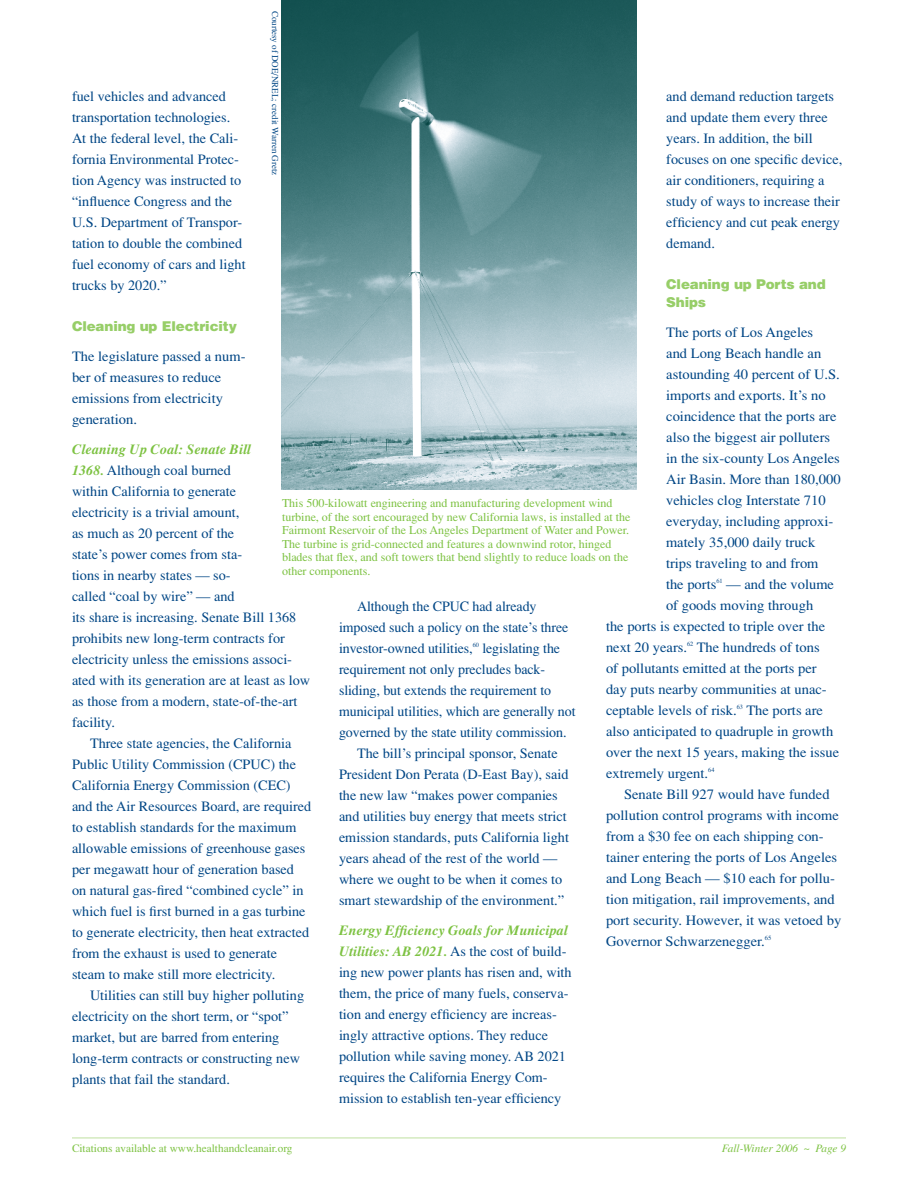
<style>
.page{position:relative;width:918px;height:1188px;background:#fff}
.page>*{position:absolute;margin:0;border:0;box-sizing:border-box;transform-origin:0 0}
.t1{font:14.25px/21px "Times";color:#004685}
.t2{font:900 13.5px/18px "Helvetica";letter-spacing:-.01em;color:#97ce68}
.t3{font:12px/13.5px "Times";color:#7dc242}
.t4{font:11.25px "Times";color:#7dc242}
.t5{font:italic 11.25px "Times";color:#7dc242}
.t6{font:9px "Times";color:#004685}
.s1{font-weight:700;font-style:italic;color:#7dc242}
</style>
<div class="page">
<hr style="left:72px;top:1138px;width:774px;height:1px;background:#bee1a0">
<img style="left:282px;top:0;width:354px;height:489px">
<p class="t6" style="left:280px;top:10px;width:166px;rotate:90deg">Courtesy of DOE/NREL; credit Warren Gretz</p>
<p class="t1" style="left:72px;top:86px;width:175px">fuel vehicles and advanced transportation technologies.<br>At the federal level, the Cali&shy;fornia Environmental Protec&shy;tion Agency was instructed to “influence Congress and the<br>U.S. Department of Transpor&shy;tation to double the combined fuel economy of cars and light trucks by 2020.”</p>
<p class="t2" style="left:72px;top:316px;width:167px">Cleaning up Electricity</p>
<p class="t1" style="left:72px;top:345px;width:175px">The legislature passed a num&shy;ber of measures to reduce emissions from electricity generation.</p>
<p class="t1" style="left:72px;top:438px;width:240px"><span class="s1">Cleaning Up Coal: Senate Bill<br>1368.</span> Although coal burned<br>within California to generate<br>electricity is a trivial amount,<br>as much as 20 percent of the<br>state’s power comes from sta-<br>tions in nearby states — so-<br>called “coal by wire” — and<br>its share is increasing. Senate Bill 1368 prohibits new long-term contracts for electricity unless the emissions associ&shy;ated with its generation are at least as low as those from a modern, state-of-the-art facility.</p>
<p class="t1" style="left:72px;top:732px;width:241px;text-indent:18px">Three state agencies, the California Public Utility Commission (CPUC) the California Energy Commission (CEC) and the Air Resources Board, are required to establish standards for the maximum allowable emissions of greenhouse gases per megawatt hour of generation based on natural gas-fired “combined cycle” in which fuel is first burned in a gas turbine to generate electricity, then heat extracted from the exhaust is used to generate steam to make still more electricity.</p>
<p class="t1" style="left:72px;top:984px;width:234px;text-indent:18px">Utilities can still buy higher polluting electricity on the short term, or “spot” market, but are barred from entering long-term contracts or constructing new plants that fail the standard.</p>
<p class="t1" style="left:666px;top:86px;width:178px">and demand reduction targets and update them every three years. In addition, the bill focuses on one specific device, air conditioners, requiring a study of ways to increase their efficiency and cut peak energy demand.</p>
<p class="t2" style="left:666px;top:274px;width:161px">Cleaning up Ports and<br>Ships</p>
<p class="t1" style="left:666px;top:321px;width:148px">The ports of Los Angeles</p>
<p class="t1" style="left:666px;top:342px;width:157px">and Long Beach handle an</p>
<p class="t1" style="left:666px;top:363px;width:175px">astounding 40 percent of U.S.</p>
<p class="t1" style="left:666px;top:384px;width:161px">imports and exports. It’s no</p>
<p class="t1" style="left:666px;top:405px;width:172px">coincidence that the ports are</p>
<p class="t1" style="left:666px;top:426px;width:165px">also the biggest air polluters</p>
<p class="t1" style="left:666px;top:447px;width:175px">in the six-county Los Angeles</p>
<p class="t1" style="left:666px;top:468px;width:176px">Air Basin. More than 180,000</p>
<p class="t1" style="left:666px;top:489px;width:161px">vehicles clog Interstate 710</p>
<p class="t1" style="left:666px;top:510px;width:169px">everyday, including approxi-</p>
<p class="t1" style="left:666px;top:531px;width:151px">mately 35,000 daily truck</p>
<p class="t1" style="left:666px;top:552px;width:154px">trips traveling to and from</p>
<p class="t1" style="left:666px;top:573px;width:170px">the ports<sup>61</sup> — and the volume</p>
<p class="t1" style="left:666px;top:594px;width:149px">of goods moving through</p>
<p class="t1" style="left:606px;top:615px;width:221px">the ports is expected to triple over the</p>
<p class="t1" style="left:606px;top:636px;width:215px">next 20 years.<sup>62</sup> The hundreds of tons</p>
<p class="t1" style="left:606px;top:657px;width:212px">of pollutants emitted at the ports per</p>
<p class="t1" style="left:606px;top:678px;width:222px">day puts nearby communities at unac-</p>
<p class="t1" style="left:606px;top:699px;width:219px">ceptable levels of risk.<sup>63</sup> The ports are</p>
<p class="t1" style="left:606px;top:720px;width:229px">also anticipated to quadruple in growth</p>
<p class="t1" style="left:606px;top:741px;width:235px">over the next 15 years, making the issue</p>
<p class="t1" style="left:606px;top:762px;width:110px">extremely urgent.<sup>64</sup></p>
<p class="t1" style="left:624px;top:783px;width:207px">Senate Bill 927 would have funded</p>
<p class="t1" style="left:606px;top:804px;width:234px">pollution control programs with income</p>
<p class="t1" style="left:606px;top:825px;width:219px">from a $30 fee on each shipping con-</p>
<p class="t1" style="left:606px;top:846px;width:233px">tainer entering the ports of Los Angeles</p>
<p class="t1" style="left:606px;top:867px;width:231px">and Long Beach — $10 each for pollu-</p>
<p class="t1" style="left:606px;top:888px;width:230px">tion mitigation, rail improvements, and</p>
<p class="t1" style="left:606px;top:909px;width:237px">port security. However, it was vetoed by</p>
<p class="t1" style="left:606px;top:930px;width:167px">Governor Schwarzenegger.<sup>65</sup></p>
<p class="t3" style="left:282px;top:497px;width:350px">This 500-kilowatt engineering and manufacturing development wind turbine, of the sort encouraged by new California laws, is installed at the Fairmont Reservoir of the Los Angeles Department of Water and Power.<br>The turbine is grid-connected and features a downwind rotor, hinged blades that flex, and soft towers that bend slightly to reduce loads on the other components.</p>
<p class="t1" style="left:357px;top:596px;width:181px">Although the CPUC had already</p>
<p class="t1" style="left:339px;top:617px;width:231px">imposed such a policy on the state’s three</p>
<p class="t1" style="left:339px;top:638px;width:223px">investor-owned utilities,<sup>60</sup> legislating the</p>
<p class="t1" style="left:339px;top:659px;width:208px">requirement not only precludes back-</p>
<p class="t1" style="left:339px;top:680px;width:214px">sliding, but extends the requirement to</p>
<p class="t1" style="left:339px;top:701px;width:238px">municipal utilities, which are generally not</p>
<p class="t1" style="left:339px;top:722px;width:229px">governed by the state utility commission.</p>
<p class="t1" style="left:357px;top:743px;width:202px">The bill’s principal sponsor, Senate</p>
<p class="t1" style="left:339px;top:764px;width:231px">President Don Perata (D-East Bay), said</p>
<p class="t1" style="left:339px;top:785px;width:220px">the new law “makes power companies</p>
<p class="t1" style="left:339px;top:806px;width:229px">and utilities buy energy that meets strict</p>
<p class="t1" style="left:339px;top:827px;width:231px">emission standards, puts California light</p>
<p class="t1" style="left:339px;top:848px;width:220px">years ahead of the rest of the world —</p>
<p class="t1" style="left:339px;top:869px;width:225px">where we ought to be when it comes to</p>
<p class="t1" style="left:339px;top:890px;width:227px">smart stewardship of the environment.”</p>
<p class="t1" style="left:339px;top:920px;width:234px"><span class="s1">Energy Efficiency Goals for Municipal Utilities: AB 2021.</span> As the cost of build&shy;ing new power plants has risen and, with them, the price of many fuels, conserva&shy;tion and energy efficiency are increas&shy;ingly attractive options. They reduce pollution while saving money. AB 2021 requires the California Energy Com&shy;mission to establish ten-year efficiency</p>
<p class="t4" style="left:72px;top:1142px;width:222px">Citations available at www.healthandcleanair.org</p>
<p class="t5" style="left:722px;top:1142px;width:117px">Fall-Winter 2006 ~ Page</p>
</div>
